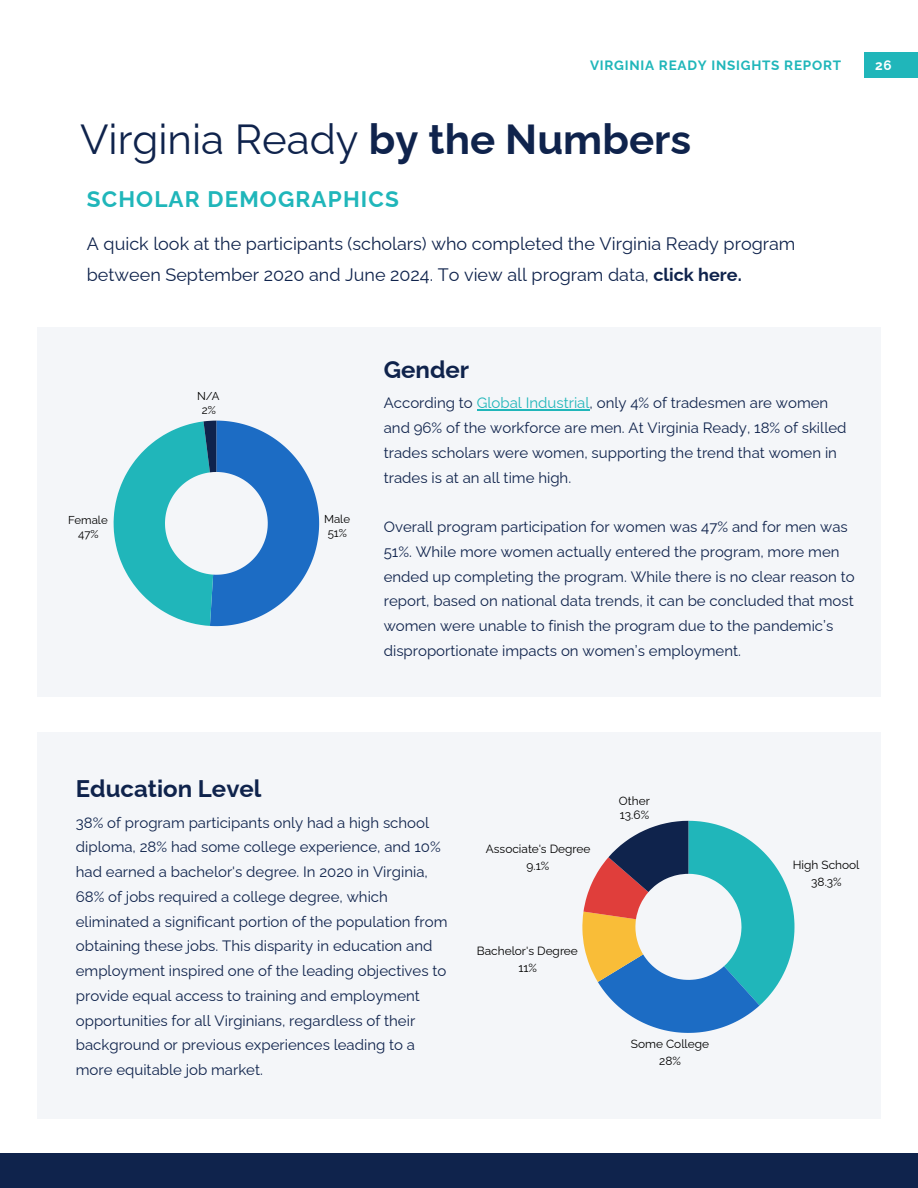
<style>
.page{position:relative;width:918px;height:1188px;background:#fff}
.page>*{position:absolute;margin:0;border:0;box-sizing:border-box;transform-origin:0 0}
.t1{font:42px "Raleway";color:#0f234c}
.t2{font:700 24px "Raleway";color:#0f234c}
.t3{font:700 22.5px "Raleway";letter-spacing:.05em;color:#20b6ba}
.t4{font:18px/31.5px "Raleway";color:#0f234c}
.t5{font:15px/24.8px "Raleway";color:#0f234c}
.t6{font:700 13.5px "Raleway";letter-spacing:.055em;color:#20b6ba}
.t7{font:700 13.5px "Raleway";color:#fff}
.t8{font:11.85px/17px "Raleway";color:#000;text-align:center}
.t9{font:11.4px/14px "Raleway";color:#000;text-align:center}
.s1{font-weight:700}
.s2{color:#20b6ba}
</style>
<div class="page">
<div style="left:38px;top:327px;width:842px;height:370px;background:#f4f6f9"></div>
<div style="left:38px;top:732px;width:842px;height:387px;background:#f4f6f9"></div>
<svg style="left:114px;top:421px;width:205px;height:205px"></svg>
<svg style="left:582px;top:821px;width:213px;height:212px"></svg>
<div style="left:864px;top:52px;width:54px;height:26px;background:#20b6ba"></div>
<div style="left:0;top:1153px;width:918px;height:35px;background:#0f234c"></div>
<hr style="left:477px;top:410px;width:113px;height:1px;background:#20b6ba">
<h3 class="t6" style="left:590px;top:57px;width:253px">VIRGINIA READY INSIGHTS REPORT</h3>
<p class="t7" style="left:875px;top:57px;width:18px">26</p>
<p class="t1" style="left:80px;top:115px;width:613px">Virginia Ready <span class="s1">by the Numbers</span></p>
<h2 class="t3" style="left:87px;top:185px;width:313px">SCHOLAR DEMOGRAPHICS</h2>
<h3 class="t4" style="left:87px;top:228px;width:710px">A quick look at the participants (scholars) who completed the Virginia Ready program between September 2020 and June 2024. To view all program data, <span class="s1">click here.</span></h3>
<p class="t9" style="left:68px;top:513px;width:41px">Female<br>47%</p>
<p class="t9" style="left:197px;top:390px;width:24px">N/A<br>2%</p>
<p class="t9" style="left:324px;top:512px;width:28px">Male<br>51%</p>
<p class="t2" style="left:384px;top:355px;width:87px">Gender</p>
<h5 class="t5" style="left:384px;top:391px;width:446px">According to <span class="s2">Global Industrial</span>, only 4% of tradesmen are women</h5>
<p class="t5" style="left:384px;top:416px;width:464px">and 96% of the workforce are men. At Virginia Ready, 18% of skilled trades scholars were women, supporting the trend that women in trades is at an all time high.</p>
<h1 class="t5" style="left:384px;top:515px;width:472px">Overall program participation for women was 47% and for men was 51%. While more women actually entered the program, more men ended up completing the program. While there is no clear reason to report, based on national data trends, it can be concluded that most women were unable to finish the program due to the pandemic’s disproportionate impacts on women’s employment.</h1>
<p class="t2" style="left:76px;top:774px;width:187px">Education Level</p>
<p class="t5" style="left:76px;top:810px;width:373px">38% of program participants only had a high school diploma, 28% had some college experience, and 10% had earned a bachelor's degree. In 2020 in Virginia, 68% of jobs required a college degree, which eliminated a significant portion of the population from obtaining these jobs. This disparity in education and employment inspired one of the leading objectives to provide equal access to training and employment opportunities for all Virginians, regardless of their background or previous experiences leading to a more equitable job market.</p>
<p class="t8" style="left:486px;top:840px;width:106px">Associate's Degree<br>9.1%</p>
<p class="t8" style="left:619px;top:793px;width:33px;line-height:14.4px;text-align:left">Other<br>13.6%</p>
<p class="t8" style="left:477px;top:943px;width:103px">Bachelor's Degree<br>11%</p>
<p class="t8" style="left:631px;top:1036px;width:80px">Some College<br>28%</p>
<p class="t8" style="left:793px;top:856px;width:68px">High School<br>38.3%</p>
</div>
